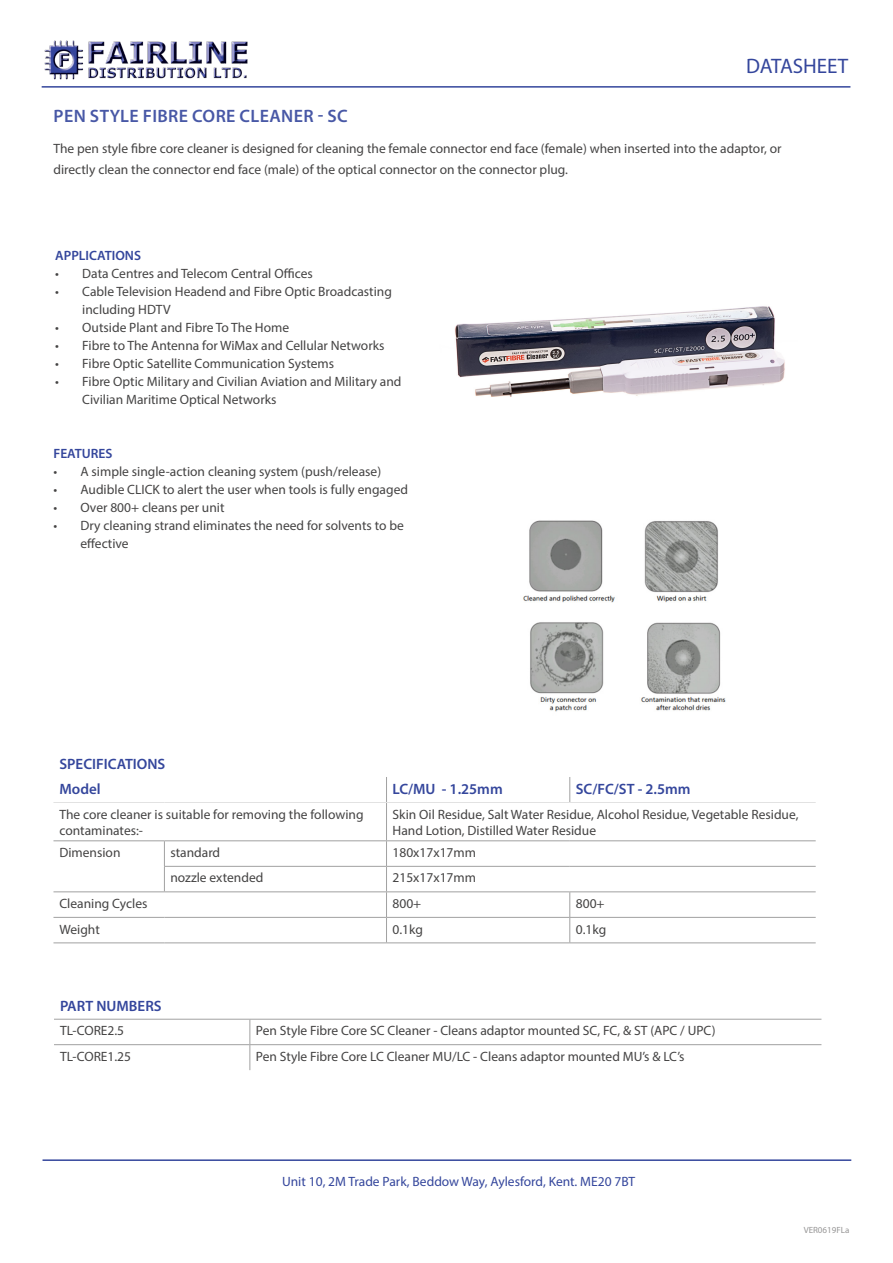
<style>
.page{position:relative;width:893px;height:1263px;background:#fff}
.page>*{position:absolute;margin:0;border:0;box-sizing:border-box;transform-origin:0 0}
.t1{font:21px "Myriad Pro";color:#34469c}
.Heading{font:600 18px "Myriad Pro";letter-spacing:.02em;color:#4858a6}
.t2{font:600 15px "Myriad Pro";color:#34469c}
.Paragraph{font:13.5px/18px "Myriad Pro";color:#444343}
.Table_Text{font:13.5px "Myriad Pro";color:#444343}
.t3{font:13.5px "Myriad Pro";color:#34469c}
.Sub-Heading{font:600 13.5px "Myriad Pro";color:#34469c}
.t4{font:9px "Myriad Pro";color:#979696}
</style>
<div class="page">
<img style="left:44px;top:40px;width:204px;height:40px">
<hr style="left:42px;top:86px;width:808px;height:2px;background:#34469c">
<hr style="left:43px;top:1159px;width:808px;height:2px;background:#34469c">
<hr style="left:53px;top:942px;width:111px;height:1px;background:#a1a1a1">
<hr style="left:164px;top:942px;width:222px;height:1px;background:#a1a1a1">
<hr style="left:386px;top:942px;width:184px;height:1px;background:#a1a1a1">
<hr style="left:570px;top:942px;width:246px;height:1px;background:#a1a1a1">
<svg style="left:386px;top:777px;width:1px;height:25px"></svg>
<svg style="left:569px;top:777px;width:1px;height:25px"></svg>
<hr style="left:386px;top:803px;width:1px;height:37px;background:#a1a1a1">
<hr style="left:53px;top:802px;width:111px;height:1px;background:#e2e2e2">
<hr style="left:164px;top:802px;width:222px;height:1px;background:#e2e2e2">
<hr style="left:386px;top:802px;width:184px;height:1px;background:#e2e2e2">
<hr style="left:570px;top:802px;width:246px;height:1px;background:#e2e2e2">
<hr style="left:53px;top:840px;width:111px;height:1px;background:#a1a1a1">
<hr style="left:164px;top:840px;width:222px;height:1px;background:#a1a1a1">
<hr style="left:386px;top:840px;width:184px;height:1px;background:#a1a1a1">
<hr style="left:570px;top:840px;width:246px;height:1px;background:#a1a1a1">
<hr style="left:164px;top:866px;width:222px;height:1px;background:#a1a1a1">
<svg style="left:164px;top:841px;width:1px;height:50px"></svg>
<hr style="left:386px;top:866px;width:184px;height:1px;background:#a1a1a1">
<hr style="left:570px;top:866px;width:246px;height:1px;background:#a1a1a1">
<hr style="left:53px;top:891px;width:111px;height:1px;background:#a1a1a1">
<hr style="left:164px;top:891px;width:222px;height:1px;background:#a1a1a1">
<hr style="left:386px;top:891px;width:184px;height:1px;background:#a1a1a1">
<hr style="left:570px;top:891px;width:246px;height:1px;background:#a1a1a1">
<hr style="left:53px;top:917px;width:111px;height:1px;background:#a1a1a1">
<hr style="left:164px;top:917px;width:222px;height:1px;background:#a1a1a1">
<hr style="left:386px;top:917px;width:184px;height:1px;background:#a1a1a1">
<svg style="left:386px;top:841px;width:1px;height:101px"></svg>
<hr style="left:570px;top:917px;width:246px;height:1px;background:#a1a1a1">
<svg style="left:569px;top:892px;width:1px;height:50px"></svg>
<hr style="left:54px;top:1019px;width:196px;height:1px;background:#a1a1a1">
<hr style="left:250px;top:1019px;width:571px;height:1px;background:#a1a1a1">
<hr style="left:54px;top:1044px;width:196px;height:1px;background:#a1a1a1">
<hr style="left:250px;top:1044px;width:571px;height:1px;background:#a1a1a1">
<svg style="left:249px;top:1019px;width:1px;height:51px"></svg>
<img style="left:455px;top:306px;width:330px;height:91px">
<img style="left:523px;top:520px;width:203px;height:192px">
<p class="Heading" style="left:54px;top:104px;width:296px">PEN STYLE FIBRE CORE CLEANER - SC</p>
<h1 class="t1" style="left:746px;top:53px;width:104px">DATASHEET</h1>
<p class="Paragraph" style="left:53px;top:138px;width:730px;line-height:21px">The pen style fibre core cleaner is designed for cleaning the female connector end face (female) when inserted into the adaptor, or directly clean the connector end face (male) of the optical connector on the connector plug.</p>
<p class="Sub-Heading" style="left:55px;top:246px;width:87px">APPLICATIONS</p>
<p class="Paragraph" style="left:55px;top:264px;width:259px">• Data Centres and Telecom Central Offices</p>
<p class="Paragraph" style="left:82px;top:282px;width:311px;text-indent:-27px">• Cable Television Headend and Fibre Optic Broadcasting including HDTV</p>
<p class="Paragraph" style="left:55px;top:318px;width:235px">• Outside Plant and Fibre To The Home</p>
<p class="Paragraph" style="left:55px;top:336px;width:331px">• Fibre to The Antenna for WiMax and Cellular Networks</p>
<p class="Paragraph" style="left:55px;top:354px;width:280px">• Fibre Optic Satellite Communication Systems</p>
<p class="Paragraph" style="left:82px;top:372px;width:321px;text-indent:-27px">• Fibre Optic Military and Civilian Aviation and Military and<br>Civilian Maritime Optical Networks</p>
<p class="Sub-Heading" style="left:53px;top:445px;width:61px">FEATURES</p>
<p class="Paragraph" style="left:53px;top:462px;width:329px">• A simple single-action cleaning system (push/release)</p>
<p class="Paragraph" style="left:53px;top:480px;width:356px">• Audible CLICK to alert the user when tools is fully engaged</p>
<p class="Paragraph" style="left:53px;top:498px;width:173px">• Over 800+ cleans per unit</p>
<p class="Paragraph" style="left:80px;top:516px;width:325px;text-indent:-27px">• Dry cleaning strand eliminates the need for solvents to be effective</p>
<p class="t2" style="left:59px;top:754px;width:107px">SPECIFICATIONS</p>
<p class="t2" style="left:59px;top:780px;width:43px">Model</p>
<p class="t2" style="left:392px;top:780px;width:112px">LC/MU - 1.25mm</p>
<p class="t2" style="left:576px;top:780px;width:116px">SC/FC/ST - 2.5mm</p>
<p class="Paragraph" style="left:59px;top:806px;width:306px;line-height:16.2px">The core cleaner is suitable for removing the following contaminates:-</p>
<p class="Paragraph" style="left:392px;top:806px;width:407px;line-height:16.2px">Skin Oil Residue, Salt Water Residue, Alcohol Residue, Vegetable Residue,<br>Hand Lotion, Distilled Water Residue</p>
<p class="Paragraph" style="left:59px;top:843px;width:63px">Dimension</p>
<p class="Paragraph" style="left:170px;top:843px;width:51px">standard</p>
<p class="Paragraph" style="left:392px;top:843px;width:85px">180x17x17mm</p>
<p class="Paragraph" style="left:170px;top:869px;width:94px">nozzle extended</p>
<p class="Paragraph" style="left:392px;top:869px;width:85px">215x17x17mm</p>
<p class="Paragraph" style="left:59px;top:894px;width:89px">Cleaning Cycles</p>
<p class="Paragraph" style="left:392px;top:894px;width:30px">800+</p>
<p class="Paragraph" style="left:576px;top:894px;width:30px">800+</p>
<p class="Paragraph" style="left:59px;top:920px;width:42px">Weight</p>
<p class="Paragraph" style="left:392px;top:920px;width:32px">0.1kg</p>
<p class="Paragraph" style="left:576px;top:920px;width:32px">0.1kg</p>
<p class="t2" style="left:60px;top:996px;width:103px">PART NUMBERS</p>
<p class="Table_Text" style="left:60px;top:1022px;width:66px">TL-CORE2.5</p>
<p class="Table_Text" style="left:256px;top:1022px;width:461px">Pen Style Fibre Core SC Cleaner - Cleans adaptor mounted SC, FC, &amp; ST (APC / UPC)</p>
<p class="Table_Text" style="left:60px;top:1048px;width:73px">TL-CORE1.25</p>
<p class="Table_Text" style="left:256px;top:1048px;width:430px">Pen Style Fibre Core LC Cleaner MU/LC - Cleans adaptor mounted MU’s &amp; LC’s</p>
<p class="t3" style="left:282px;top:1173px;width:355px">Unit 10, 2M Trade Park, Beddow Way, Aylesford, Kent. ME20 7BT</p>
<p class="t4" style="left:804px;top:1224px;width:47px">VER0619FLa</p>
</div>
